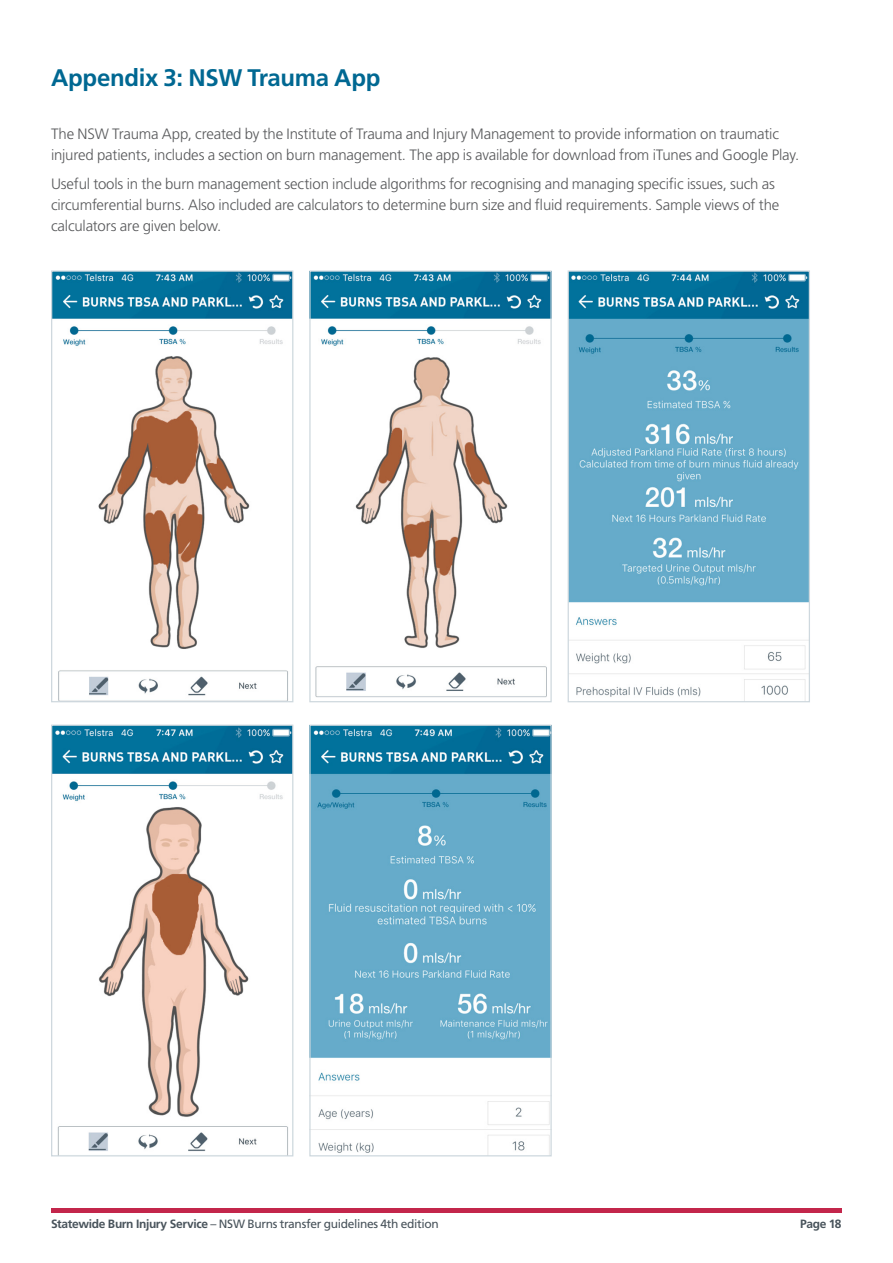
<style>
.page{position:relative;width:893px;height:1263px;background:#fff}
.page>*{position:absolute;margin:0;border:0;box-sizing:border-box;transform-origin:0 0}
.t1{font:700 24px "Frutiger LT Std";letter-spacing:-.015em;color:#006892}
.t2{font:300 15px/21px "Frutiger LT Std";letter-spacing:-.01em;color:#58595b}
.t3{font:12px "Frutiger LT Std";letter-spacing:-.03em;color:#48535b}
.t4{font:700 12px "Frutiger LT Std";letter-spacing:-.03em;color:#48535b}
.s1{font-weight:700}
</style>
<div class="page">
<hr style="left:51px;top:1209px;width:791px;height:4px;background:#c3264b">
<img style="left:53px;top:272px;width:238px;height:428px">
<div style="left:51px;top:270px;width:242px;height:432px;border:1px solid #ced8de"></div>
<img style="left:311px;top:726px;width:239px;height:428px">
<div style="left:309px;top:724px;width:243px;height:432px;border:1px solid #ced8de"></div>
<img style="left:311px;top:272px;width:239px;height:426px">
<div style="left:309px;top:270px;width:243px;height:432px;border:1px solid #ced8de"></div>
<img style="left:570px;top:272px;width:238px;height:428px">
<div style="left:568px;top:270px;width:242px;height:432px;border:1px solid #ced8de"></div>
<img style="left:53px;top:726px;width:238px;height:428px">
<div style="left:51px;top:724px;width:242px;height:432px;border:1px solid #ced8de"></div>
<h1 class="t1" style="left:51px;top:64px;width:331px">Appendix 3: NSW Trauma App</h1>
<p class="t2" style="left:51px;top:123px;width:750px">The NSW Trauma App, created by the Institute of Trauma and Injury Management to provide information on traumatic injured patients, includes a section on burn management. The app is available for download from iTunes and Google Play.</p>
<p class="t2" style="left:51px;top:174px;width:730px">Useful tools in the burn management section include algorithms for recognising and managing specific issues, such as circumferential burns. Also included are calculators to determine burn size and fluid requirements. Sample views of the calculators are given below.</p>
<p class="t3" style="left:51px;top:1217px;width:389px"><span class="s1">Statewide Burn Injury Service</span> – NSW Burns transfer guidelines 4th edition</p>
<p class="t4" style="left:800px;top:1217px;width:43px">Page 18</p>
</div>
